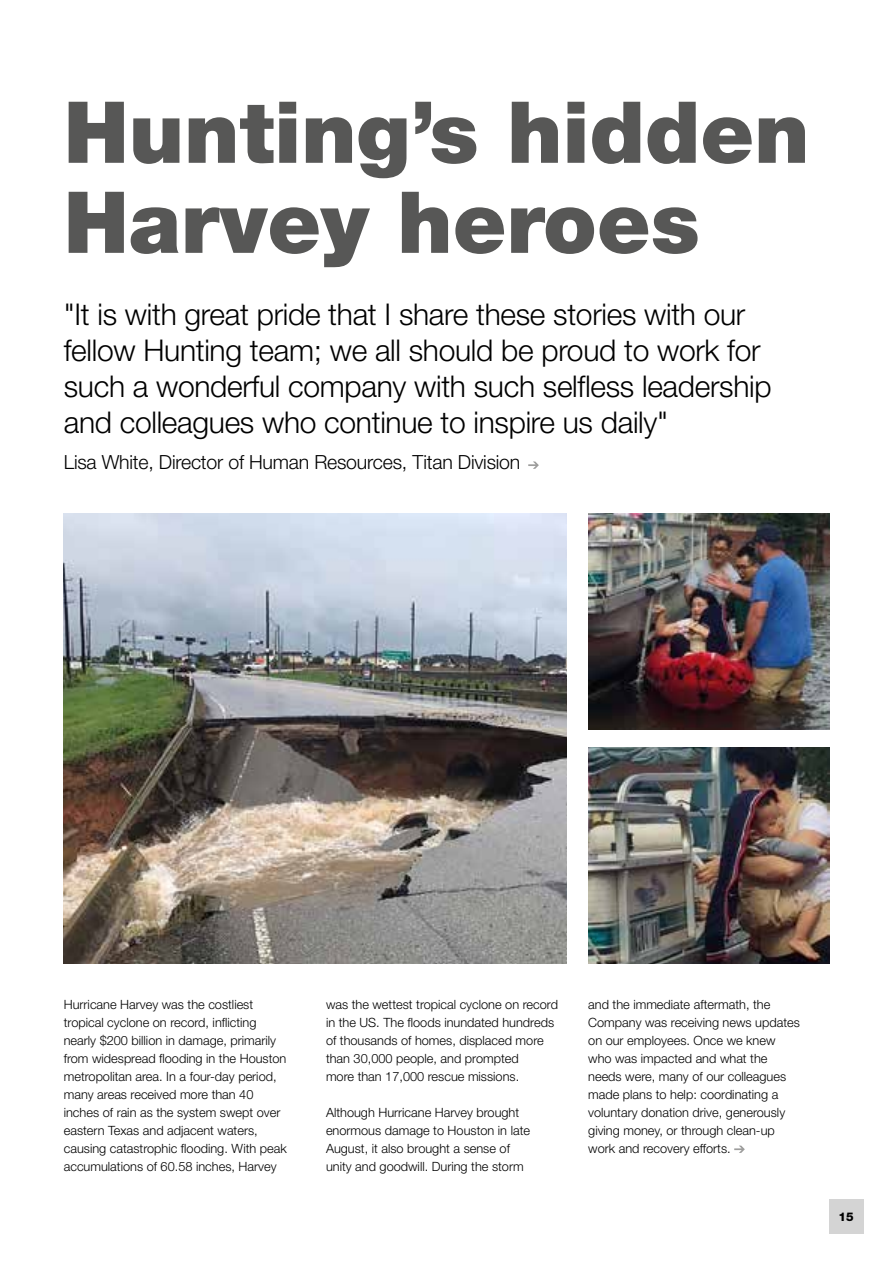
<style>
.page{position:relative;width:893px;height:1263px;background:#fff}
.page>*{position:absolute;margin:0;border:0;box-sizing:border-box;transform-origin:0 0}
.t1{font:900 85.5px/90px "Helvetica Neue LT Pro";color:#575756}
.t2{font:300 30px/36px "Helvetica Neue LT Pro";letter-spacing:-.01em;color:#000}
.t3{font:300 19.5px "Helvetica Neue LT Pro";letter-spacing:-.01em;color:#000}
.t4{font:300 12.75px/18px "Helvetica Neue LT Pro";color:#000}
.t5{font:800 12px "Helvetica Neue LT Pro";color:#000}
</style>
<div class="page">
<svg style="left:528px;top:461px;width:11px;height:8px"></svg>
<img style="left:64px;top:514px;width:503px;height:450px">
<img style="left:588px;top:514px;width:241px;height:216px">
<img style="left:588px;top:748px;width:241px;height:216px">
<svg style="left:734px;top:1145px;width:11px;height:8px"></svg>
<div style="left:829px;top:1199px;width:34px;height:34px;background:#d4d4d4"></div>
<h1 class="t1" style="left:64px;top:87px;width:747px">Hunting’s hidden<br>Harvey heroes</h1>
<h2 class="t2" style="left:64px;top:295px;width:709px">"It is with great pride that I share these stories with our fellow Hunting team; we all should be proud to work for such a wonderful company with such selfless leadership and colleagues who continue to inspire us daily"</h2>
<h3 class="t3" style="left:64px;top:450px;width:458px">Lisa White, Director of Human Resources, Titan Division</h3>
<p class="t4" style="left:64px;top:995px;width:225px">Hurricane Harvey was the costliest tropical cyclone on record, inflicting nearly $200 billion in damage, primarily from widespread flooding in the Houston metropolitan area. In a four-day period, many areas received more than 40 inches of rain as the system swept over eastern Texas and adjacent waters, causing catastrophic flooding. With peak accumulations of 60.58 inches, Harvey</p>
<p class="t4" style="left:326px;top:995px;width:233px">was the wettest tropical cyclone on record in the US. The floods inundated hundreds of thousands of homes, displaced more than 30,000 people, and prompted<br>more than 17,000 rescue missions.</p>
<p class="t4" style="left:326px;top:1103px;width:206px">Although Hurricane Harvey brought enormous damage to Houston in late August, it also brought a sense of unity and goodwill. During the storm</p>
<p class="t4" style="left:588px;top:995px;width:213px">and the immediate aftermath, the<br>Company was receiving news updates on our employees. Once we knew who was impacted and what the needs were, many of our colleagues made plans to help: coordinating a voluntary donation drive, generously giving money, or through clean-up work and recovery efforts.</p>
<p class="t5" style="left:839px;top:1209px;width:17px">15</p>
</div>
